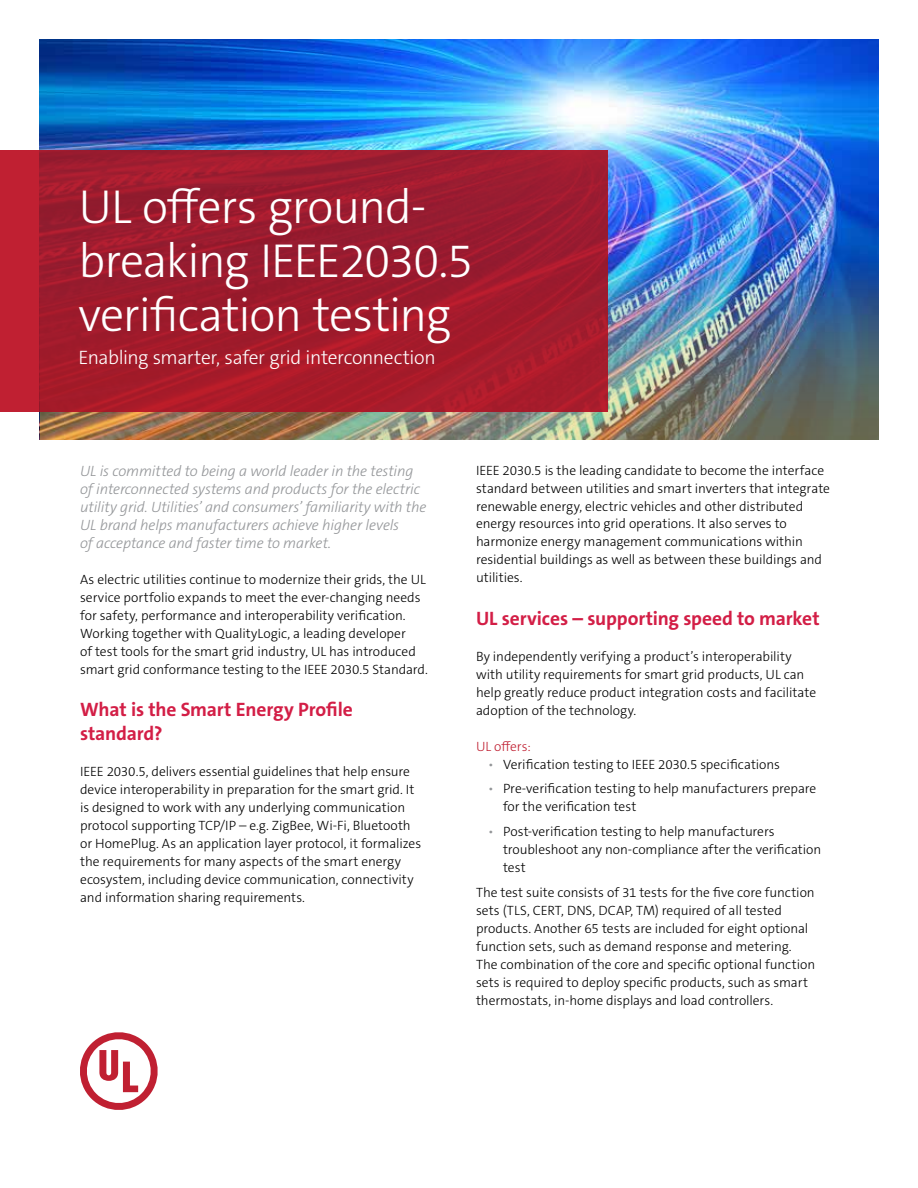
<style>
.page{position:relative;width:918px;height:1188px;background:#fff}
.page>*{position:absolute;margin:0;border:0;box-sizing:border-box;transform-origin:0 0}
.t1{font:300 48px/54px "The Sans C5";letter-spacing:-.025em;color:#fff}
.t2{font:700 19.5px/24px "The Sans C5";letter-spacing:-.01em;color:#d31e46}
.t3{font:300 19.5px "The Sans C5";letter-spacing:-.02em;color:#fff}
.t4{font:italic 300 15px/18px "The Sans C5";letter-spacing:-.015em;color:#939598}
.t5{font:300 13.5px/18px "The Sans C5";letter-spacing:-.005em;color:#000}
.t6{font:300 13.5px "The Sans C5";letter-spacing:.005em;color:#c02032}
.s1{color:#939598}
</style>
<div class="page">
<img style="left:40px;top:40px;width:838px;height:221px">
<img style="left:40px;top:261px;width:838px;height:178px">
<svg style="left:0;top:151px;width:608px;height:261px;background:#a21b2d"></svg>
<svg style="left:80px;top:1032px;width:78px;height:78px"></svg>
<h1 class="t1" style="left:79px;top:180px;width:396px">UL offers ground&shy;breaking IEEE2030.5 verification testing</h1>
<h2 class="t3" style="left:79px;top:345px;width:359px">Enabling smarter, safer grid interconnection</h2>
<p class="t4" style="left:80px;top:462px;width:348px">UL is committed to being a world leader in the testing of interconnected systems and products for the electric utility grid. Utilities’ and consumers’ familiarity with the UL brand helps manufacturers achieve higher levels<br>of acceptance and faster time to market.</p>
<p class="t5" style="left:80px;top:570px;width:349px">As electric utilities continue to modernize their grids, the UL service portfolio expands to meet the ever-changing needs for safety, performance and interoperability verification.<br>Working together with QualityLogic, a leading developer<br>of test tools for the smart grid industry, UL has introduced smart grid conformance testing to the IEEE 2030.5 Standard.</p>
<h2 class="t2" style="left:80px;top:697px;width:274px">What is the Smart Energy Profile standard?</h2>
<p class="t5" style="left:80px;top:762px;width:343px">IEEE 2030.5, delivers essential guidelines that help ensure device interoperability in preparation for the smart grid. It is designed to work with any underlying communication protocol supporting TCP/IP – e.g. ZigBee, Wi-Fi, Bluetooth or HomePlug. As an application layer protocol, it formalizes the requirements for many aspects of the smart energy ecosystem, including device communication, connectivity and information sharing requirements.</p>
<p class="t5" style="left:476px;top:461px;width:356px">IEEE 2030.5 is the leading candidate to become the interface standard between utilities and smart inverters that integrate renewable energy, electric vehicles and other distributed energy resources into grid operations. It also serves to harmonize energy management communications within residential buildings as well as between these buildings and utilities.</p>
<h2 class="t2" style="left:476px;top:606px;width:345px">UL services – supporting speed to market</h2>
<p class="t5" style="left:476px;top:647px;width:342px">By independently verifying a product’s interoperability with utility requirements for smart grid products, UL can help greatly reduce product integration costs and facilitate adoption of the technology.</p>
<p class="t6" style="left:476px;top:737px;width:57px">UL offers:</p>
<p class="t5" style="left:488px;top:755px;width:293px"><span class="s1">•</span> Verification testing to IEEE 2030.5 specifications</p>
<p class="t5" style="left:503px;top:780px;width:315px;text-indent:-15px"><span class="s1">•</span> Pre-verification testing to help manufacturers prepare for the verification test</p>
<p class="t5" style="left:503px;top:823px;width:320px;text-indent:-15px"><span class="s1">•</span> Post-verification testing to help manufacturers troubleshoot any non-compliance after the verification test</p>
<p class="t5" style="left:476px;top:883px;width:341px">The test suite consists of 31 tests for the five core function sets (TLS, CERT, DNS, DCAP, TM) required of all tested products. Another 65 tests are included for eight optional function sets, such as demand response and metering.<br>The combination of the core and specific optional function sets is required to deploy specific products, such as smart thermostats, in-home displays and load controllers.</p>
</div>
